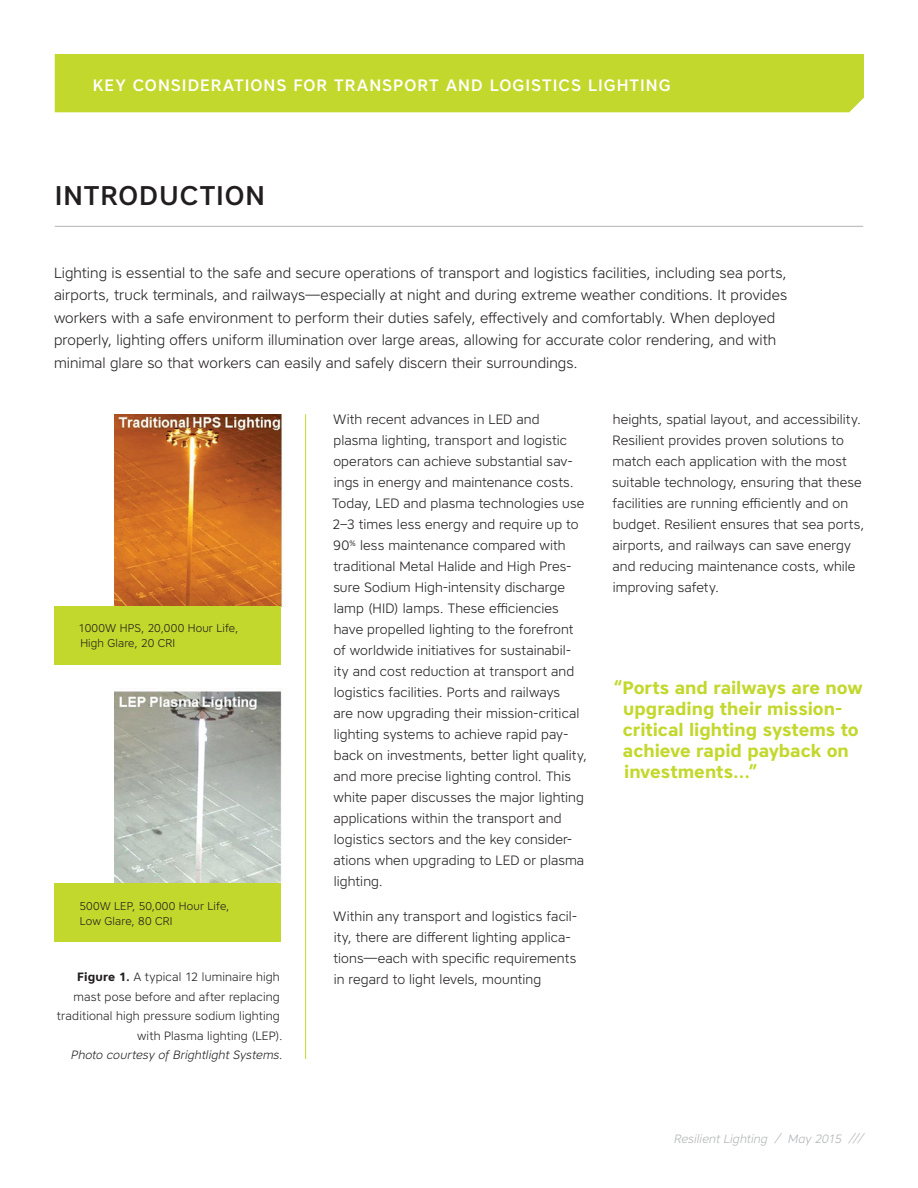
<style>
.page{position:relative;width:918px;height:1188px;background:#fff}
.page>*{position:absolute;margin:0;border:0;box-sizing:border-box;transform-origin:0 0}
.t1{font:500 27px "Core Sans A55";letter-spacing:.035em;color:#221e1f}
.t2{font:700 18px/21px "Core Sans A65";color:#c3d82c}
.t3{font:500 16.5px "Core Sans A55";letter-spacing:.06em;color:#fff}
.t4{font:300 14.7px/22.5px "Core Sans A35";letter-spacing:.005em;color:#221e1f}
.t5{font:300 13.5px/21px "Core Sans A35";letter-spacing:.005em;color:#221e1f}
.t6{font:300 12px/19.5px "Core Sans A35";letter-spacing:.01em;color:#221e1f;text-align:right}
.t7{font:italic 300 12px "Core Sans A35";letter-spacing:.005em;color:#221e1f}
.t8{font:italic 300 12px "Core Sans A35";letter-spacing:.01em;color:#b1b3b6}
.t9{font:300 11.25px/15px "Core Sans A35";letter-spacing:.015em;color:#221e1f}
.s1{font-family:"Core Sans A65";font-weight:700}
</style>
<div class="page">
<div style="left:55px;top:54px;width:809px;height:58px;background:#c3d82c"></div>
<img style="left:114px;top:414px;width:169px;height:192px">
<img style="left:114px;top:691px;width:168px;height:194px">
<hr style="left:55px;top:226px;width:808px;height:1px;background:#b1b3b6">
<div style="left:54px;top:606px;width:226px;height:59px;background:#c3d82c"></div>
<div style="left:54px;top:883px;width:226px;height:58px;background:#c3d82c"></div>
<hr style="left:305px;top:414px;width:1px;height:645px;background:#c3d82c">
<p class="t3" style="left:93px;top:74px;width:579px">KEY CONSIDERATIONS FOR TRANSPORT AND LOGISTICS LIGHTING</p>
<h1 class="t1" style="left:55px;top:177px;width:212px">INTRODUCTION</h1>
<p class="t4" style="left:54px;top:261px;width:735px">Lighting is essential to the safe and secure operations of transport and logistics facilities, including sea ports, airports, truck terminals, and railways—especially at night and during extreme weather conditions. It provides workers with a safe environment to perform their duties safely, effectively and comfortably. When deployed properly, lighting offers uniform illumination over large areas, allowing for accurate color rendering, and with minimal glare so that workers can easily and safely discern their surroundings.</p>
<p class="t9" style="left:79px;top:620px;width:161px">1000W HPS, 20,000 Hour Life,<br>High Glare, 20 CRI</p>
<p class="t9" style="left:79px;top:899px;width:152px">500W LEP, 50,000 Hour Life,<br>Low Glare, 80 CRI</p>
<p class="t6" style="left:57px;top:967px;width:227px"><span class="s1">Figure 1.</span> A typical 12 luminaire high mast pose before and after replacing traditional high pressure sodium lighting with Plasma lighting (LEP).</p>
<p class="t7" style="left:71px;top:1047px;width:213px">Photo courtesy of Brightlight Systems.</p>
<p class="t5" style="left:332px;top:409px;width:256px">With recent advances in LED and<br>plasma lighting, transport and logistic operators can achieve substantial sav&shy;ings in energy and maintenance costs.<br>Today, LED and plasma technologies use 2–3 times less energy and require up to 90<sup>%</sup> less maintenance compared with traditional Metal Halide and High Pres&shy;sure Sodium High-intensity discharge lamp (HID) lamps. These efficiencies have propelled lighting to the forefront of worldwide initiatives for sustainabil&shy;ity and cost reduction at transport and logistics facilities. Ports and railways<br>are now upgrading their mission-critical lighting systems to achieve rapid pay&shy;back on investments, better light quality, and more precise lighting control. This white paper discusses the major lighting applications within the transport and logistics sectors and the key consider&shy;ations when upgrading to LED or plasma lighting.</p>
<p class="t5" style="left:333px;top:905px;width:246px">Within any transport and logistics facil&shy;ity, there are different lighting applica&shy;tions—each with specific requirements in regard to light levels, mounting</p>
<p class="t5" style="left:612px;top:409px;width:254px">heights, spatial layout, and accessibility.<br>Resilient provides proven solutions to match each application with the most suitable technology, ensuring that these facilities are running efficiently and on budget. Resilient ensures that sea ports, airports, and railways can save energy and reducing maintenance costs, while improving safety.</p>
<h2 class="t2" style="left:623px;top:677px;width:241px;text-indent:-10px">“Ports and railways are now upgrading their mission&shy;critical lighting systems to achieve rapid payback on investments…”</h2>
<p class="t8" style="left:674px;top:1131px;width:191px">Resilient Lighting / May 2015 ///</p>
</div>
